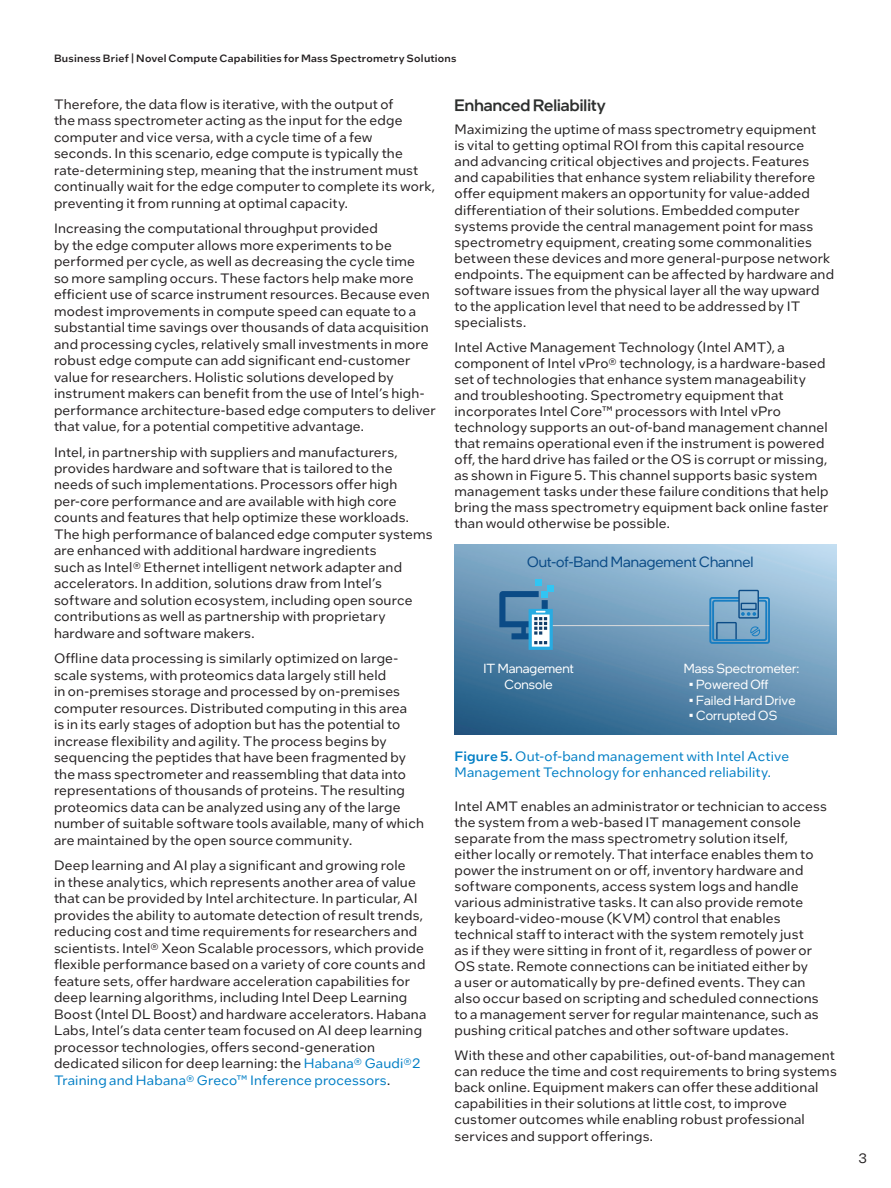
<style>
.page{position:relative;width:891px;height:1188px;background:#fff}
.page>*{position:absolute;margin:0;border:0;box-sizing:border-box;transform-origin:0 0}
.t1{font:500 16.5px "Intel One Display";letter-spacing:.005em;color:#2d2f2e}
.t2{font:14.85px "Intel One Display";letter-spacing:.005em;color:#0b4b86}
.t3{font:13.5px/16.5px "Intel One Text";letter-spacing:.015em;color:#231f20}
.t4{font:13.5px/16.5px "Intel One Text";letter-spacing:.015em;color:#007ec5}
.t5{font:13.2px/15.8px "Intel One Display";letter-spacing:.005em;color:#fff;text-align:center}
.t6{font:500 10.5px "Intel One Text";letter-spacing:.02em;color:#231f20}
.s1{color:#007ec5}
.s2{font-weight:500}
</style>
<div class="page">
<img style="left:455px;top:544px;width:382px;height:190px">
<hr style="left:551px;top:625px;width:159px;height:1px;background:#dcdcdc">
<div style="left:709px;top:597px;width:61px;height:47px;border:2px solid #177dc2;border-radius:2px"></div>
<div style="left:712px;top:600px;width:55px;height:41px;border:2px solid #177dc2;border-radius:2px"></div>
<div style="left:738px;top:590px;width:21px;height:29px;border:1px solid #0b4b86"></div>
<div style="left:741px;top:603px;width:16px;height:7px;border:1px solid #0b4b86"></div>
<svg style="left:715px;top:612px;width:46px;height:29px"></svg>
<svg style="left:499px;top:579px;width:55px;height:71px;background:#5c94b9"></svg>
<p class="t6" style="left:54px;top:51px;width:404px">Business Brief | Novel Compute Capabilities for Mass Spectrometry Solutions</p>
<p class="t3" style="left:54px;top:95px;width:383px">Therefore, the data flow is iterative, with the output of<br>the mass spectrometer acting as the input for the edge computer and vice versa, with a cycle time of a few<br>seconds. In this scenario, edge compute is typically the rate-determining step, meaning that the instrument must continually wait for the edge computer to complete its work, preventing it from running at optimal capacity.</p>
<p class="t3" style="left:54px;top:220px;width:383px">Increasing the computational throughput provided<br>by the edge computer allows more experiments to be performed per cycle, as well as decreasing the cycle time<br>so more sampling occurs. These factors help make more efficient use of scarce instrument resources. Because even modest improvements in compute speed can equate to a substantial time savings over thousands of data acquisition and processing cycles, relatively small investments in more robust edge compute can add significant end-customer value for researchers. Holistic solutions developed by instrument makers can benefit from the use of Intel’s high&shy;performance architecture-based edge computers to deliver that value, for a potential competitive advantage.</p>
<p class="t3" style="left:54px;top:443px;width:380px">Intel, in partnership with suppliers and manufacturers, provides hardware and software that is tailored to the needs of such implementations. Processors offer high per-core performance and are available with high core counts and features that help optimize these workloads.<br>The high performance of balanced edge computer systems are enhanced with additional hardware ingredients<br>such as Intel® Ethernet intelligent network adapter and accelerators. In addition, solutions draw from Intel’s software and solution ecosystem, including open source contributions as well as partnership with proprietary hardware and software makers.</p>
<p class="t3" style="left:54px;top:650px;width:372px">Offline data processing is similarly optimized on large&shy;scale systems, with proteomics data largely still held<br>in on-premises storage and processed by on-premises computer resources. Distributed computing in this area<br>is in its early stages of adoption but has the potential to increase flexibility and agility. The process begins by sequencing the peptides that have been fragmented by the mass spectrometer and reassembling that data into representations of thousands of proteins. The resulting proteomics data can be analyzed using any of the large number of suitable software tools available, many of which are maintained by the open source community.</p>
<p class="t3" style="left:54px;top:857px;width:374px">Deep learning and AI play a significant and growing role<br>in these analytics, which represents another area of value that can be provided by Intel architecture. In particular, AI provides the ability to automate detection of result trends, reducing cost and time requirements for researchers and scientists. Intel® Xeon Scalable processors, which provide flexible performance based on a variety of core counts and feature sets, offer hardware acceleration capabilities for deep learning algorithms, including Intel Deep Learning Boost (Intel DL Boost) and hardware accelerators. Habana Labs, Intel’s data center team focused on AI deep learning processor technologies, offers second-generation dedicated silicon for deep learning: the <span class="s1">Habana® Gaudi®2<br>Training and Habana® Greco™ Inference processors</span>.</p>
<p class="t1" style="left:454px;top:95px;width:153px">Enhanced Reliability</p>
<p class="t3" style="left:454px;top:121px;width:381px;line-height:16px">Maximizing the uptime of mass spectrometry equipment<br>is vital to getting optimal ROI from this capital resource<br>and advancing critical objectives and projects. Features and capabilities that enhance system reliability therefore offer equipment makers an opportunity for value-added differentiation of their solutions. Embedded computer systems provide the central management point for mass spectrometry equipment, creating some commonalities between these devices and more general-purpose network endpoints. The equipment can be affected by hardware and software issues from the physical layer all the way upward to the application level that need to be addressed by IT specialists.</p>
<p class="t3" style="left:454px;top:339px;width:376px;line-height:16px">Intel Active Management Technology (Intel AMT), a component of Intel vPro® technology, is a hardware-based set of technologies that enhance system manageability and troubleshooting. Spectrometry equipment that incorporates Intel Core™ processors with Intel vPro technology supports an out-of-band management channel that remains operational even if the instrument is powered off, the hard drive has failed or the OS is corrupt or missing, as shown in Figure 5. This channel supports basic system management tasks under these failure conditions that help bring the mass spectrometry equipment back online faster than would otherwise be possible.</p>
<p class="t2" style="left:527px;top:552px;width:228px">Out-of-Band Management Channel</p>
<p class="t5" style="left:684px;top:660px;width:117px">Mass Spectrometer:</p>
<p class="t5" style="left:689px;top:676px;width:81px">• Powered Off</p>
<p class="t5" style="left:689px;top:692px;width:108px">• Failed Hard Drive</p>
<p class="t5" style="left:689px;top:708px;width:90px">• Corrupted OS</p>
<p class="t5" style="left:483px;top:660px;width:92px">IT Management<br>Console</p>
<p class="t4" style="left:454px;top:747px;width:336px"><span class="s2">Figure 5.</span> Out-of-band management with Intel Active<br>Management Technology for enhanced reliability.</p>
<p class="t3" style="left:454px;top:797px;width:374px;line-height:16px">Intel AMT enables an administrator or technician to access the system from a web-based IT management console separate from the mass spectrometry solution itself, either locally or remotely. That interface enables them to power the instrument on or off, inventory hardware and software components, access system logs and handle various administrative tasks. It can also provide remote keyboard-video-mouse (KVM) control that enables technical staff to interact with the system remotely just<br>as if they were sitting in front of it, regardless of power or OS state. Remote connections can be initiated either by<br>a user or automatically by pre-defined events. They can also occur based on scripting and scheduled connections to a management server for regular maintenance, such as pushing critical patches and other software updates.</p>
<p class="t3" style="left:454px;top:1047px;width:384px">With these and other capabilities, out-of-band management can reduce the time and cost requirements to bring systems back online. Equipment makers can offer these additional capabilities in their solutions at little cost, to improve customer outcomes while enabling robust professional services and support offerings.</p>
<p class="t3" style="left:858px;top:1150px;width:10px">3</p>
</div>
